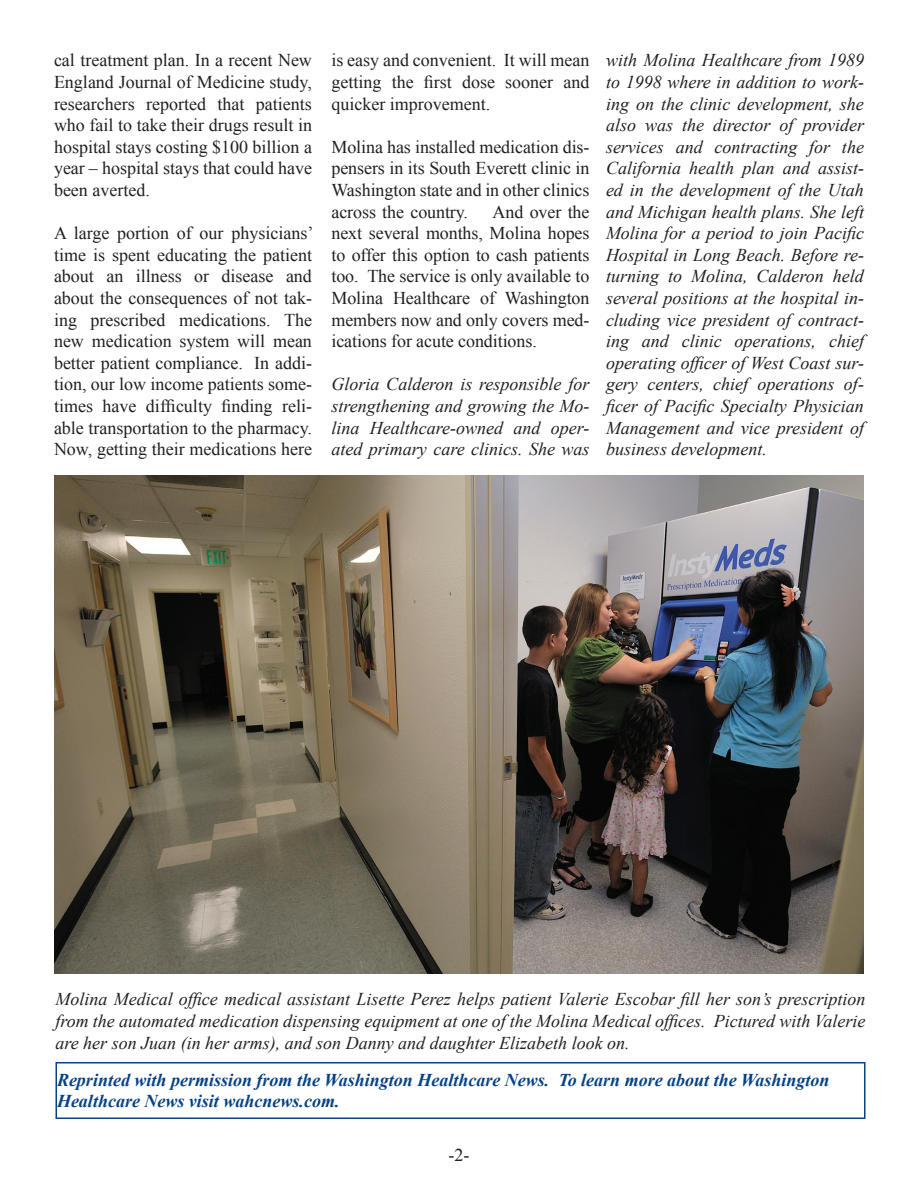
<style>
.page{position:relative;width:918px;height:1188px;background:#fff}
.page>*{position:absolute;margin:0;border:0;box-sizing:border-box;transform-origin:0 0}
.t1{font:italic 18px/21.6px "Times New Roman";color:#231f20;text-align:justify}
.t2{font:18px/21.6px "Times New Roman";color:#231f20;text-align:justify}
.t3{font:italic 700 18px/21.6px "Times New Roman";color:#054286}
</style>
<div class="page">
<div style="left:56px;top:1062px;width:810px;height:57px;border:2px solid #054286"></div>
<img style="left:54px;top:475px;width:810px;height:498px">
<p class="t2" style="left:54px;top:49px;width:260px">cal treatment plan. In a recent New England Journal of Medicine study, researchers reported that patients who fail to take their drugs result in hospital stays costing $100 billion a year – hospital stays that could have been averted.</p>
<p class="t2" style="left:54px;top:222px;width:261px">A large portion of our physicians’ time is spent educating the patient about an illness or disease and about the consequences of not tak&shy;ing prescribed medications. The new medication system will mean better patient compliance. In addi&shy;tion, our low income patients some&shy;times have difficulty finding reli&shy;able transportation to the pharmacy.<br>Now, getting their medications here</p>
<p class="t2" style="left:332px;top:49px;width:260px">is easy and convenient. It will mean getting the first dose sooner and quicker improvement.</p>
<p class="t2" style="left:332px;top:136px;width:260px">Molina has installed medication dis&shy;pensers in its South Everett clinic in Washington state and in other clinics across the country.</p>
<p class="t2" style="left:332px;top:201px;width:260px;text-indent:161px">And over the next several months, Molina hopes to offer this option to cash patients too. The service is only available to Molina Healthcare of Washington members now and only covers med&shy;ications for acute conditions.</p>
<p class="t1" style="left:332px;top:373px;width:260px">Gloria Calderon is responsible for strengthening and growing the Mo&shy;lina Healthcare-owned and oper&shy;ated primary care clinics. She was</p>
<p class="t1" style="left:606px;top:49px;width:260px">with Molina Healthcare from 1989 to 1998 where in addition to work&shy;ing on the clinic development, she also was the director of provider services and contracting for the California health plan and assist&shy;ed in the development of the Utah and Michigan health plans. She left Molina for a period to join Pacific Hospital in Long Beach. Before re&shy;turning to Molina, Calderon held several positions at the hospital in&shy;cluding vice president of contract&shy;ing and clinic operations, chief operating officer of West Coast sur&shy;gery centers, chief operations of&shy;ficer of Pacific Specialty Physician Management and vice president of business development.</p>
<p class="t1" style="left:56px;top:988px;width:812px">Molina Medical office medical assistant Lisette Perez helps patient Valerie Escobar fill her son’s prescription from the automated medication dispensing equipment at one of the Molina Medical offices. Pictured with Valerie are her son Juan (in her arms), and son Danny and daughter Elizabeth look on.</p>
<p class="t3" style="left:57px;top:1068px;width:774px">Reprinted with permission from the Washington Healthcare News. To learn more about the Washington<br>Healthcare News visit wahcnews.com.</p>
<p class="t2" style="left:449px;top:1144px;width:22px">-2-</p>
</div>
